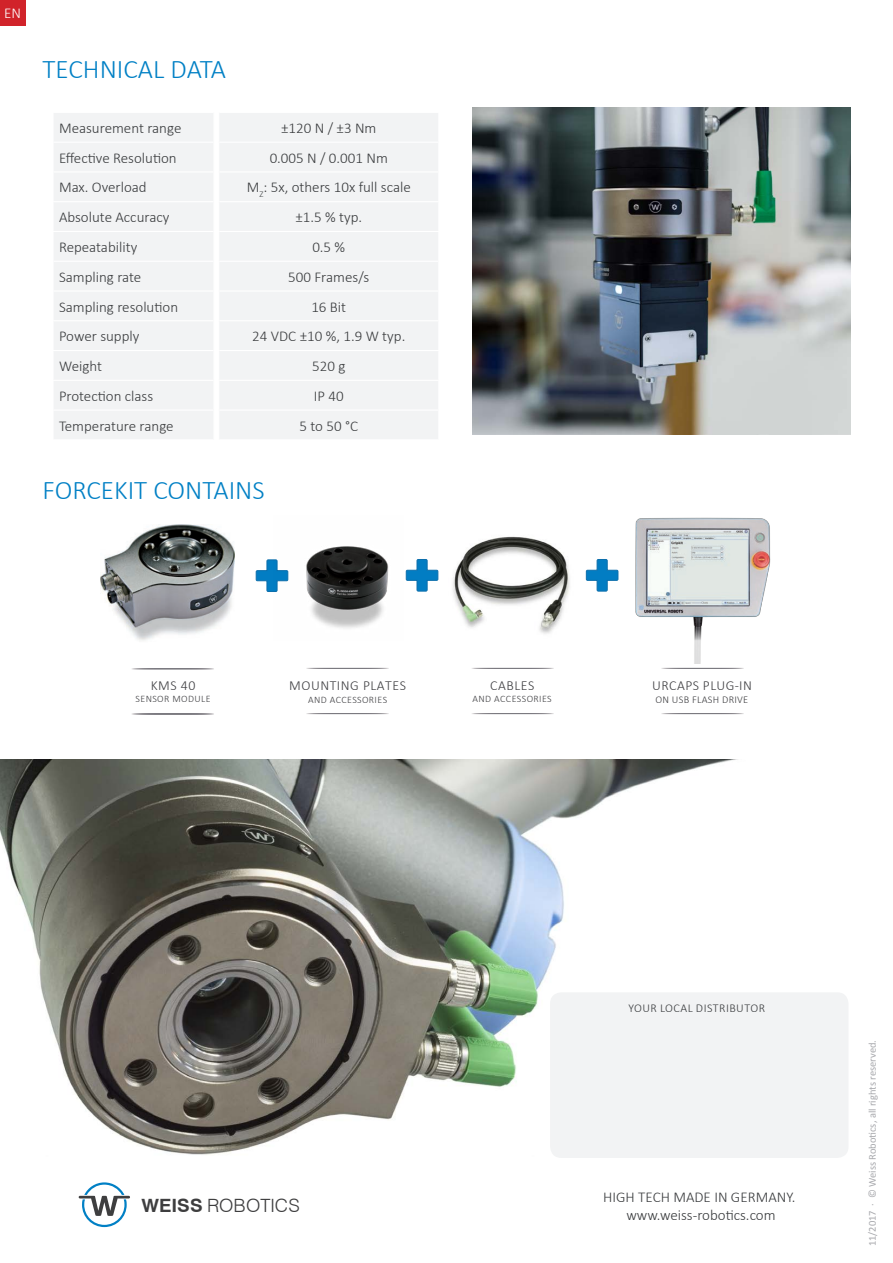
<style>
.page{position:relative;width:893px;height:1263px;background:#fff}
.page>*{position:absolute;margin:0;border:0;box-sizing:border-box;transform-origin:0 0}
.Überschrift_groß{font:300 27px "Calibri";color:#0080c5}
.t1{font:300 18.3px "Swiss 721 BT";color:#3e3e3f}
.t2{font:300 15px "Calibri";color:#393b3d}
.t3{font:300 15px "Calibri";color:#fff}
.t4{font:300 13.8px "Calibri";letter-spacing:.04em;color:#3e3e41}
.t5{font:300 12px "Calibri";letter-spacing:.04em;color:#393b3d}
.t6{font:10.5px "Calibri";color:#a8a9ad}
.t7{font:300 10.35px "Calibri";letter-spacing:.025em;color:#3e3e41}
.t8{font:300 9.9px "Calibri";letter-spacing:.04em;color:#3e3e41}
.s1{font-weight:700}
</style>
<div class="page">
<img style="left:0;top:760px;width:732px;height:395px">
<div style="left:54px;top:113px;width:384px;height:326px;background:#f2f3f4"></div>
<hr style="left:52px;top:142px;width:161px;height:1px;background:#fff">
<hr style="left:219px;top:142px;width:220px;height:1px;background:#fff">
<hr style="left:52px;top:171px;width:161px;height:1px;background:#fff">
<hr style="left:219px;top:171px;width:220px;height:1px;background:#fff">
<hr style="left:52px;top:201px;width:161px;height:1px;background:#fff">
<hr style="left:219px;top:201px;width:220px;height:1px;background:#fff">
<hr style="left:52px;top:231px;width:161px;height:1px;background:#fff">
<hr style="left:219px;top:231px;width:220px;height:1px;background:#fff">
<hr style="left:54px;top:261px;width:159px;height:1px;background:#fff">
<hr style="left:219px;top:261px;width:219px;height:1px;background:#fff">
<hr style="left:54px;top:290px;width:159px;height:2px;background:#fff">
<hr style="left:219px;top:290px;width:219px;height:2px;background:#fff">
<hr style="left:52px;top:380px;width:161px;height:1px;background:#fff">
<hr style="left:219px;top:380px;width:220px;height:1px;background:#fff">
<hr style="left:52px;top:409px;width:161px;height:2px;background:#fff">
<hr style="left:219px;top:409px;width:220px;height:2px;background:#fff">
<hr style="left:52px;top:320px;width:161px;height:1px;background:#fff">
<hr style="left:219px;top:320px;width:220px;height:1px;background:#fff">
<hr style="left:52px;top:350px;width:161px;height:1px;background:#fff">
<hr style="left:219px;top:350px;width:220px;height:1px;background:#fff">
<svg style="left:213px;top:113px;width:6px;height:326px"></svg>
<svg style="left:422px;top:559px;width:16px;height:32px"></svg>
<svg style="left:586px;top:559px;width:32px;height:32px"></svg>
<svg style="left:256px;top:560px;width:18px;height:32px"></svg>
<img style="left:635px;top:517px;width:136px;height:147px">
<img style="left:101px;top:525px;width:134px;height:116px">
<img style="left:452px;top:536px;width:118px;height:98px">
<img style="left:274px;top:546px;width:148px;height:83px">
<svg style="left:79px;top:1182px;width:51px;height:45px"></svg>
<div style="left:549px;top:991px;width:301px;height:168px;background:#f2f3f4;border-radius:13px"></div>
<div style="left:547px;top:989px;width:304px;height:172px;border:3px solid #fff;border-radius:13px"></div>
<img style="left:472px;top:108px;width:378px;height:327px">
<div style="left:0;top:0;width:26px;height:26px;background:#d1232a"></div>
<p class="t3" style="left:4px;top:3px;width:18px">EN</p>
<p class="Überschrift_groß" style="left:43px;top:53px;width:185px">TECHNICAL DATA</p>
<p class="t2" style="left:59px;top:119px;width:124px">Measurement range</p>
<p class="t2" style="left:281px;top:119px;width:97px">±120 N / ±3 Nm</p>
<p class="t2" style="left:59px;top:148px;width:119px">Effective Resolution</p>
<p class="t2" style="left:270px;top:148px;width:120px">0.005 N / 0.001 Nm</p>
<p class="t2" style="left:59px;top:178px;width:89px">Max. Overload</p>
<p class="t2" style="left:247px;top:178px;width:166px">M<sub>Z</sub>: 5x, others 10x full scale</p>
<p class="t2" style="left:59px;top:208px;width:112px">Absolute Accuracy</p>
<p class="t2" style="left:295px;top:208px;width:68px">±1.5 % typ.</p>
<p class="t2" style="left:59px;top:238px;width:80px">Repeatability</p>
<p class="t2" style="left:312px;top:238px;width:34px">0.5 %</p>
<p class="t2" style="left:59px;top:267px;width:84px">Sampling rate</p>
<p class="t2" style="left:288px;top:267px;width:83px">500 Frames/s</p>
<p class="t2" style="left:59px;top:297px;width:121px">Sampling resolution</p>
<p class="t2" style="left:311px;top:297px;width:36px">16 Bit</p>
<p class="t2" style="left:59px;top:327px;width:82px">Power supply</p>
<p class="t2" style="left:252px;top:327px;width:155px">24 VDC ±10 %, 1.9 W typ.</p>
<p class="t2" style="left:59px;top:357px;width:44px">Weight</p>
<p class="t2" style="left:312px;top:357px;width:35px">520 g</p>
<p class="t2" style="left:59px;top:387px;width:96px">Protection class</p>
<p class="t2" style="left:314px;top:387px;width:31px">IP 40</p>
<p class="t2" style="left:59px;top:416px;width:116px">Temperature range</p>
<p class="t2" style="left:299px;top:416px;width:60px">5 to 50 °C</p>
<p class="Überschrift_groß" style="left:43px;top:473px;width:224px">FORCEKIT CONTAINS</p>
<p class="t4" style="left:490px;top:677px;width:46px">CABLES</p>
<p class="t4" style="left:151px;top:677px;width:46px">KMS 40</p>
<p class="t4" style="left:289px;top:677px;width:118px">MOUNTING PLATES</p>
<p class="t4" style="left:652px;top:677px;width:102px">URCAPS PLUG-IN</p>
<p class="t7" style="left:655px;top:693px;width:94px">ON USB FLASH DRIVE</p>
<p class="t8" style="left:136px;top:693px;width:76px">SENSOR MODULE</p>
<p class="t8" style="left:308px;top:693px;width:81px">AND ACCESSORIES</p>
<p class="t8" style="left:473px;top:693px;width:81px">AND ACCESSORIES</p>
<p class="t1" style="left:141px;top:1194px;width:160px"><span class="s1">WEISS</span> ROBOTICS</p>
<p class="t5" style="left:628px;top:1001px;width:138px">YOUR LOCAL DISTRIBUTOR</p>
<p class="t2" style="left:603px;top:1187px;width:194px">HIGH TECH MADE IN GERMANY.</p>
<p class="t2" style="left:626px;top:1205px;width:151px">www.weiss-robotics.com</p>
<p class="t6" style="left:866px;top:1246px;width:208px;rotate:-90deg">11/2017 · © Weiss Robotics, all rights reserved.</p>
</div>
